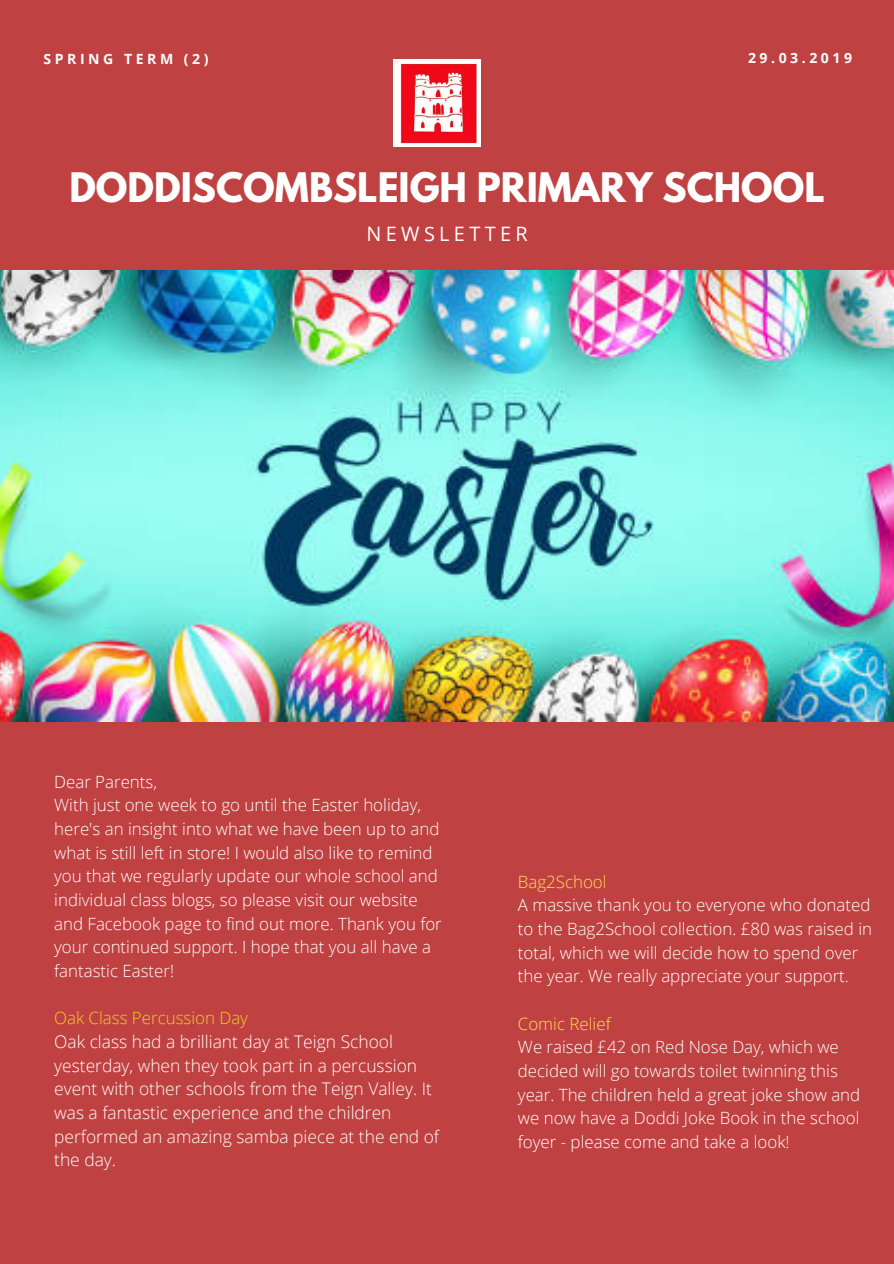
<style>
.page{position:relative;width:894px;height:1264px;background:#fff}
.page>*{position:absolute;margin:0;border:0;box-sizing:border-box;transform-origin:0 0}
.t1{font:700 36px "League Spartan";color:#fff}
.t2{font:19.8px "Open Sans";letter-spacing:.22em;color:#fff}
.t3{font:300 17.4px/23.7px "Open Sans";color:#fff}
.t4{font:300 16.95px/23.7px "Open Sans";color:#fff}
.t5{font:300 16.95px "Open Sans";color:#eecd2e}
.t6{font:300 16.95px "Open Sans";color:#ffde59}
.t7{font:700 14.1px "Open Sans";letter-spacing:.25em;color:#fff}
</style>
<div class="page">
<div style="left:0;top:0;width:893px;height:1263px;background:#c04141"></div>
<img style="left:393px;top:59px;width:87px;height:87px">
<img style="left:0;top:271px;width:893px;height:450px">
<p class="t7" style="left:44px;top:49px;width:166px">SPRING TERM (2)</p>
<p class="t7" style="left:747px;top:48px;width:105px">29.03.2019</p>
<h1 class="t1" style="left:69px;top:170px;width:756px">DODDISCOMBSLEIGH PRIMARY SCHOOL</h1>
<p class="t2" style="left:366px;top:220px;width:163px">NEWSLETTER</p>
<p class="t4" style="left:54px;top:769px;width:389px">Dear Parents,<br>With just one week to go until the Easter holiday, here's an insight into what we have been up to and what is still left in store! I would also like to remind you that we regularly update our whole school and individual class blogs, so please visit our website and Facebook page to find out more. Thank you for your continued support. I hope that you all have a fantastic Easter!</p>
<p class="t5" style="left:54px;top:1006px;width:195px">Oak Class Percussion Day</p>
<p class="t3" style="left:54px;top:1029px;width:386px">Oak class had a brilliant day at Teign School yesterday, when they took part in a percussion event with other schools from the Teign Valley. It was a fantastic experience and the children performed an amazing samba piece at the end of the day.</p>
<p class="t6" style="left:518px;top:869px;width:90px">Bag2School</p>
<p class="t4" style="left:518px;top:892px;width:355px">A massive thank you to everyone who donated to the Bag2School collection. £80 was raised in total, which we will decide how to spend over the year. We really appreciate your support.</p>
<p class="t6" style="left:518px;top:1011px;width:94px">Comic Relief</p>
<p class="t4" style="left:518px;top:1034px;width:344px">We raised £42 on Red Nose Day, which we decided will go towards toilet twinning this year. The children held a great joke show and we now have a Doddi Joke Book in the school foyer - please come and take a look!</p>
</div>
